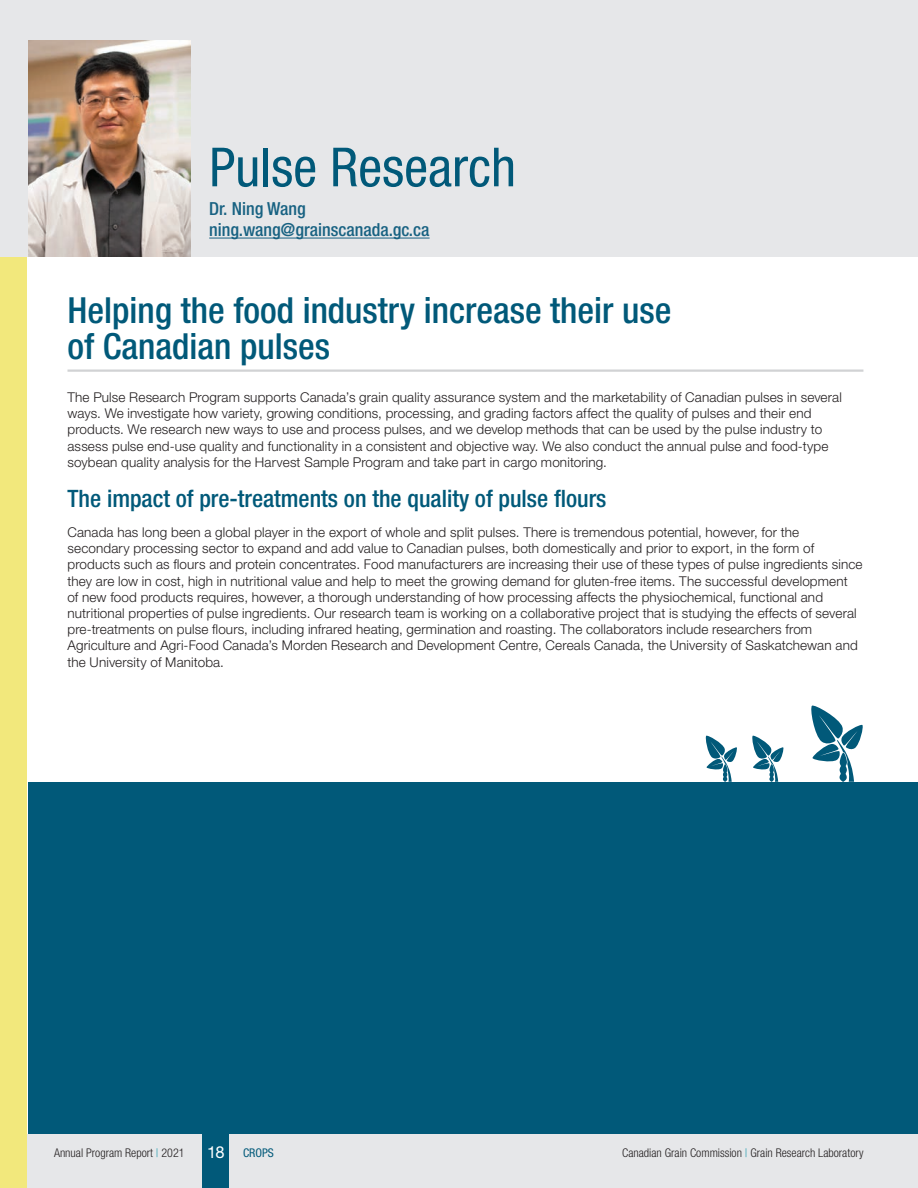
<style>
.page{position:relative;width:918px;height:1188px;background:#fff}
.page>*{position:absolute;margin:0;border:0;box-sizing:border-box;transform-origin:0 0}
.Section_head{font:condensed 54px "Helvetica Neue LT Pro";color:#015979}
.Heading_1__article{font:500 condensed 36px/36px "Helvetica Neue LT Pro";color:#015979}
.Heading_2__article{font:500 condensed 24px "Helvetica Neue LT Pro";color:#015979}
.t1{font:500 condensed 18px "Helvetica Neue LT Pro";color:#186282}
.Body_copy{font:300 13.5px/16.2px "Helvetica Neue LT Pro";letter-spacing:.01em;color:#231f20}
.t2{font:300 condensed 12px "Helvetica Neue LT Pro";color:#231f20}
.t3{font:condensed 12px "Helvetica Neue LT Pro";color:#015979}
.s1{color:#2099ad}
.s2{font-stretch:normal;font-size:16.5px;color:#fff}
</style>
<div class="page">
<div style="left:0;top:1134px;width:918px;height:54px;background:#e6e7e9"></div>
<div style="left:0;top:0;width:27px;height:1188px;background:#f2e87c"></div>
<div style="left:202px;top:1134px;width:28px;height:54px;background:#015979"></div>
<div style="left:0;top:0;width:918px;height:256px;background:#e6e7e9"></div>
<hr style="left:209px;top:238px;width:221px;height:1px;background:#186282">
<img style="left:28px;top:40px;width:162px;height:216px">
<hr style="left:68px;top:370px;width:795px;height:2px;background:#d1d2d4">
<div style="left:28px;top:782px;width:890px;height:352px;background:#015979"></div>
<svg style="left:811px;top:705px;width:52px;height:77px"></svg>
<svg style="left:752px;top:735px;width:32px;height:47px"></svg>
<svg style="left:705px;top:735px;width:32px;height:47px"></svg>
<p class="Section_head" style="left:209px;top:136px;width:308px">Pulse Research</p>
<p class="t1" style="left:209px;top:198px;width:98px">Dr. Ning Wang</p>
<p class="t1" style="left:209px;top:219px;width:222px">ning.wang@grainscanada.gc.ca</p>
<p class="Heading_1__article" style="left:68px;top:291px;width:606px">Helping the food industry increase their use of Canadian pulses</p>
<p class="Body_copy" style="left:68px;top:389px;width:776px">The Pulse Research Program supports Canada’s grain quality assurance system and the marketability of Canadian pulses in several ways. We investigate how variety, growing conditions, processing, and grading factors affect the quality of pulses and their end products. We research new ways to use and process pulses, and we develop methods that can be used by the pulse industry to assess pulse end-use quality and functionality in a consistent and objective way. We also conduct the annual pulse and food-type soybean quality analysis for the Harvest Sample Program and take part in cargo monitoring.</p>
<p class="Heading_2__article" style="left:68px;top:484px;width:540px">The impact of pre-treatments on the quality of pulse flours</p>
<p class="Body_copy" style="left:68px;top:524px;width:797px">Canada has long been a global player in the export of whole and split pulses. There is tremendous potential, however, for the secondary processing sector to expand and add value to Canadian pulses, both domestically and prior to export, in the form of products such as flours and protein concentrates. Food manufacturers are increasing their use of these types of pulse ingredients since they are low in cost, high in nutritional value and help to meet the growing demand for gluten-free items. The successful development<br>of new food products requires, however, a thorough understanding of how processing affects the physiochemical, functional and nutritional properties of pulse ingredients. Our research team is working on a collaborative project that is studying the effects of several pre-treatments on pulse flours, including infrared heating, germination and roasting. The collaborators include researchers from Agriculture and Agri-Food Canada’s Morden Research and Development Centre, Cereals Canada, the University of Saskatchewan and the University of Manitoba.</p>
<p class="t2" style="left:54px;top:1146px;width:132px">Annual Program Report <span class="s1">|</span> 2021</p>
<p class="t3" style="left:207px;top:1146px;width:68px"><span class="s2">18</span> CROPS</p>
<p class="t2" style="left:622px;top:1146px;width:243px">Canadian Grain Commission <span class="s1">|</span> Grain Research Laboratory</p>
</div>
